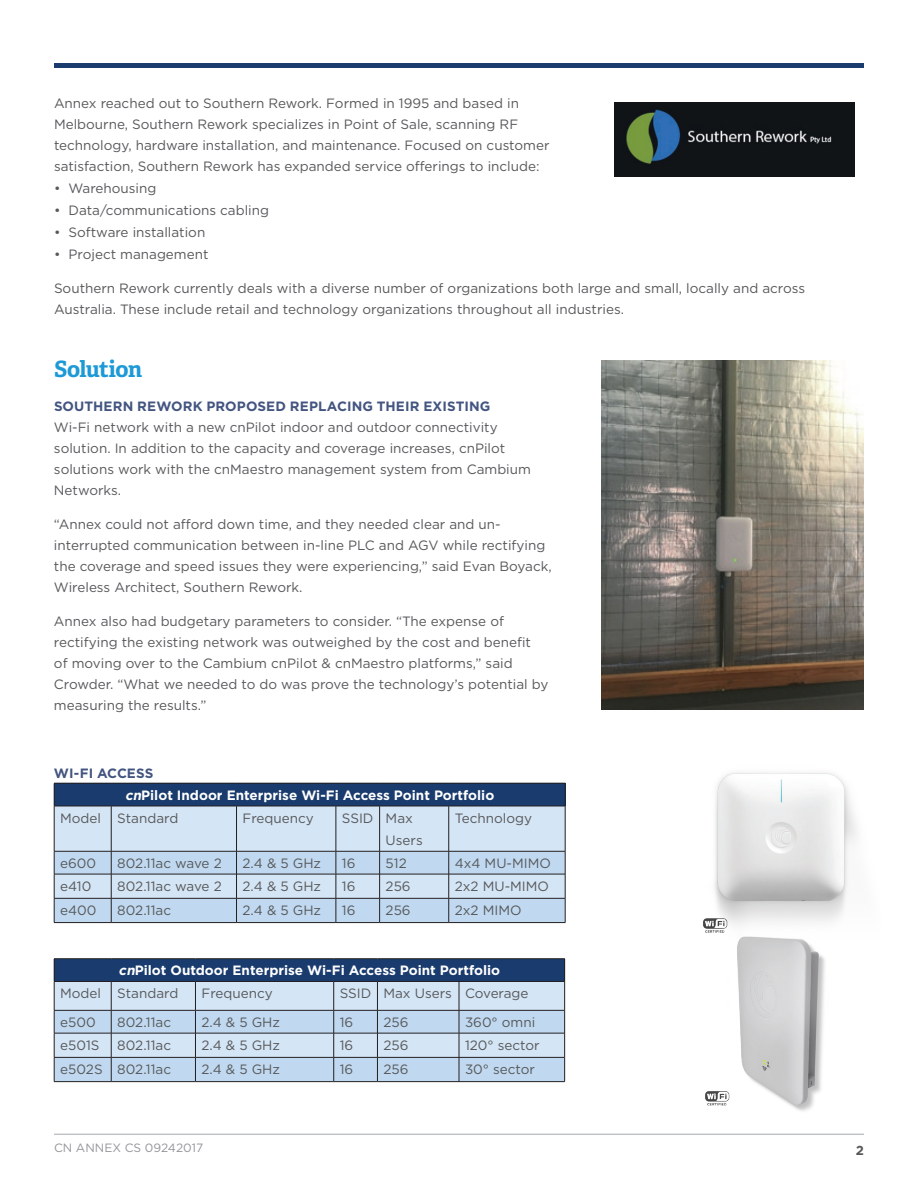
<style>
.page{position:relative;width:918px;height:1188px;background:#fff}
.page>*{position:absolute;margin:0;border:0;box-sizing:border-box;transform-origin:0 0}
.t1{font:700 22.5px "Adelle";letter-spacing:-.025em;color:#1d99d6}
.t2{font:13.5px/21px "Gotham";color:#57585a}
.t3{font:700 13.5px/22.8px "Gotham";color:#fff}
.t4{font:700 13.5px "Gotham";letter-spacing:.01em;color:#435580}
.t5{font:700 13.05px "Gotham";color:#57585a}
.t6{font:12px "Gotham";color:#939598}
.s1{font-style:italic}
.s2{font-weight:400;color:#57585a}
</style>
<div class="page">
<hr style="left:54px;top:1134px;width:810px;height:1px;background:#a8a9ad">
<div style="left:54px;top:63px;width:810px;height:5px;background:#193b6d"></div>
<img style="left:615px;top:103px;width:240px;height:74px">
<div style="left:54px;top:783px;width:511px;height:23px;background:#193b6d"></div>
<div style="left:55px;top:807px;width:510px;height:44px;background:#d4e5f5"></div>
<hr style="left:54px;top:783px;width:57px;height:1px;background:#231f20">
<svg style="left:54px;top:783px;width:1px;height:23px"></svg>
<hr style="left:111px;top:783px;width:126px;height:1px;background:#231f20">
<hr style="left:237px;top:783px;width:99px;height:1px;background:#231f20">
<hr style="left:336px;top:783px;width:44px;height:1px;background:#231f20">
<hr style="left:380px;top:783px;width:69px;height:1px;background:#231f20">
<hr style="left:449px;top:783px;width:116px;height:1px;background:#231f20">
<svg style="left:565px;top:783px;width:1px;height:23px"></svg>
<hr style="left:54px;top:806px;width:57px;height:1px;background:#231f20">
<hr style="left:54px;top:806px;width:1px;height:45px;background:#231f20">
<hr style="left:111px;top:806px;width:126px;height:1px;background:#231f20">
<hr style="left:237px;top:806px;width:99px;height:1px;background:#231f20">
<hr style="left:336px;top:806px;width:44px;height:1px;background:#231f20">
<hr style="left:380px;top:806px;width:69px;height:1px;background:#231f20">
<hr style="left:449px;top:806px;width:116px;height:1px;background:#231f20">
<hr style="left:111px;top:806px;width:1px;height:45px;background:#231f20">
<hr style="left:236px;top:806px;width:1px;height:45px;background:#231f20">
<hr style="left:336px;top:806px;width:1px;height:45px;background:#231f20">
<hr style="left:379px;top:806px;width:1px;height:45px;background:#231f20">
<hr style="left:448px;top:806px;width:1px;height:45px;background:#231f20">
<hr style="left:565px;top:806px;width:1px;height:45px;background:#231f20">
<svg style="left:54px;top:851px;width:512px;height:72px;background:#bcd0e4"></svg>
<hr style="left:54px;top:958px;width:57px;height:1px;background:#231f20">
<hr style="left:111px;top:958px;width:84px;height:1px;background:#231f20">
<hr style="left:195px;top:958px;width:139px;height:1px;background:#231f20">
<hr style="left:334px;top:958px;width:43px;height:1px;background:#231f20">
<hr style="left:377px;top:958px;width:82px;height:1px;background:#231f20">
<hr style="left:459px;top:958px;width:106px;height:1px;background:#231f20">
<svg style="left:54px;top:959px;width:511px;height:122px;background:#a3b9d1"></svg>
<hr style="left:54px;top:1081px;width:57px;height:1px;background:#231f20">
<hr style="left:111px;top:1081px;width:84px;height:1px;background:#231f20">
<hr style="left:195px;top:1081px;width:139px;height:1px;background:#231f20">
<hr style="left:334px;top:1081px;width:43px;height:1px;background:#231f20">
<hr style="left:377px;top:1081px;width:82px;height:1px;background:#231f20">
<hr style="left:459px;top:1081px;width:106px;height:1px;background:#231f20">
<img style="left:703px;top:772px;width:154px;height:155px">
<img style="left:704px;top:921px;width:153px;height:190px">
<img style="left:602px;top:360px;width:262px;height:350px">
<p class="t2" style="left:54px;top:92px;width:497px">Annex reached out to Southern Rework. Formed in 1995 and based in Melbourne, Southern Rework specializes in Point of Sale, scanning RF technology, hardware installation, and maintenance. Focused on customer satisfaction, Southern Rework has expanded service offerings to include:</p>
<p class="t2" style="left:54px;top:177px;width:104px">• Warehousing</p>
<p class="t2" style="left:54px;top:199px;width:217px">• Data/communications cabling</p>
<p class="t2" style="left:54px;top:221px;width:153px">• Software installation</p>
<p class="t2" style="left:54px;top:243px;width:156px">• Project management</p>
<p class="t2" style="left:54px;top:277px;width:753px">Southern Rework currently deals with a diverse number of organizations both large and small, locally and across<br>Australia. These include retail and technology organizations throughout all industries.</p>
<h1 class="t1" style="left:54px;top:355px;width:90px">Solution</h1>
<p class="t4" style="left:54px;top:397px;width:438px">Southern Rework proposed replacing their existing</p>
<p class="t2" style="left:54px;top:417px;width:479px">Wi-Fi network with a new cnPilot indoor and outdoor connectivity solution. In addition to the capacity and coverage increases, cnPilot solutions work with the cnMaestro management system from Cambium Networks.</p>
<p class="t2" style="left:54px;top:514px;width:499px">“Annex could not afford down time, and they needed clear and un&shy;interrupted communication between in-line PLC and AGV while rectifying the coverage and speed issues they were experiencing,” said Evan Boyack, Wireless Architect, Southern Rework.</p>
<p class="t2" style="left:54px;top:611px;width:496px">Annex also had budgetary parameters to consider. “The expense of rectifying the existing network was outweighed by the cost and benefit<br>of moving over to the Cambium cnPilot &amp; cnMaestro platforms,” said Crowder. “What we needed to do was prove the technology’s potential by measuring the results.”</p>
<p class="t4" style="left:54px;top:764px;width:101px">Wi-fi access</p>
<p class="t3" style="left:60px;top:784px;width:436px;text-indent:65px"><span class="s1">cn</span>Pilot I ndoor Enterprise Wi-Fi Access Point Portfolio<br><span class="s2">Model Standard</span></p>
<p class="t2" style="left:243px;top:807px;width:73px">Frequency</p>
<p class="t2" style="left:386px;top:806px;width:39px;line-height:22.5px;text-indent:-44px">SSID Max<br>Users</p>
<p class="t2" style="left:455px;top:807px;width:79px">Technology</p>
<p class="t2" style="left:60px;top:853px;width:38px">e600</p>
<p class="t2" style="left:117px;top:853px;width:106px">802.11ac wave 2</p>
<p class="t2" style="left:243px;top:853px;width:80px">2.4 &amp; 5 GHz</p>
<p class="t2" style="left:342px;top:853px;width:15px">16</p>
<p class="t2" style="left:386px;top:853px;width:23px">512</p>
<p class="t2" style="left:455px;top:853px;width:98px">4x4 MU-MIMO</p>
<p class="t2" style="left:60px;top:875px;width:33px">e410</p>
<p class="t2" style="left:117px;top:875px;width:106px">802.11ac wave 2</p>
<p class="t2" style="left:243px;top:875px;width:80px">2.4 &amp; 5 GHz</p>
<p class="t2" style="left:342px;top:875px;width:15px">16</p>
<p class="t2" style="left:386px;top:875px;width:27px">256</p>
<p class="t2" style="left:455px;top:875px;width:96px">2x2 MU-MIMO</p>
<p class="t2" style="left:60px;top:900px;width:38px">e400</p>
<p class="t2" style="left:117px;top:900px;width:55px">802.11ac</p>
<p class="t2" style="left:243px;top:900px;width:80px">2.4 &amp; 5 GHz</p>
<p class="t2" style="left:342px;top:900px;width:15px">16</p>
<p class="t2" style="left:386px;top:900px;width:27px">256</p>
<p class="t2" style="left:455px;top:900px;width:68px">2x2 MIMO</p>
<p class="t3" style="left:60px;top:959px;width:442px;text-indent:58px"><span class="s1">cn</span>Pilot Outdoor Enterprise Wi-Fi Access Point Portfolio<br><span class="s2">Model Standard</span></p>
<p class="t2" style="left:201px;top:983px;width:73px">Frequency</p>
<p class="t2" style="left:340px;top:983px;width:190px">SSID Max Users Coverage</p>
<p class="t2" style="left:60px;top:1012px;width:37px">e500</p>
<p class="t2" style="left:117px;top:1012px;width:55px">802.11ac</p>
<p class="t2" style="left:201px;top:1012px;width:80px">2.4 &amp; 5 GHz</p>
<p class="t2" style="left:340px;top:1012px;width:15px">16</p>
<p class="t2" style="left:383px;top:1012px;width:27px">256</p>
<p class="t2" style="left:465px;top:1012px;width:72px">360° omni</p>
<p class="t2" style="left:60px;top:1034px;width:41px">e501S</p>
<p class="t2" style="left:117px;top:1034px;width:55px">802.11ac</p>
<p class="t2" style="left:201px;top:1034px;width:80px">2.4 &amp; 5 GHz</p>
<p class="t2" style="left:340px;top:1034px;width:15px">16</p>
<p class="t2" style="left:383px;top:1034px;width:27px">256</p>
<p class="t2" style="left:465px;top:1034px;width:76px">120° sector</p>
<p class="t2" style="left:60px;top:1059px;width:112px">e502S 802.11ac</p>
<p class="t2" style="left:201px;top:1059px;width:80px">2.4 &amp; 5 GHz</p>
<p class="t2" style="left:340px;top:1059px;width:15px">16</p>
<p class="t2" style="left:383px;top:1059px;width:27px">256</p>
<p class="t2" style="left:465px;top:1059px;width:72px">30° sector</p>
<p class="t6" style="left:54px;top:1140px;width:151px">CN ANNEX CS 09242017</p>
<p class="t5" style="left:856px;top:1142px;width:10px">2</p>
</div>
